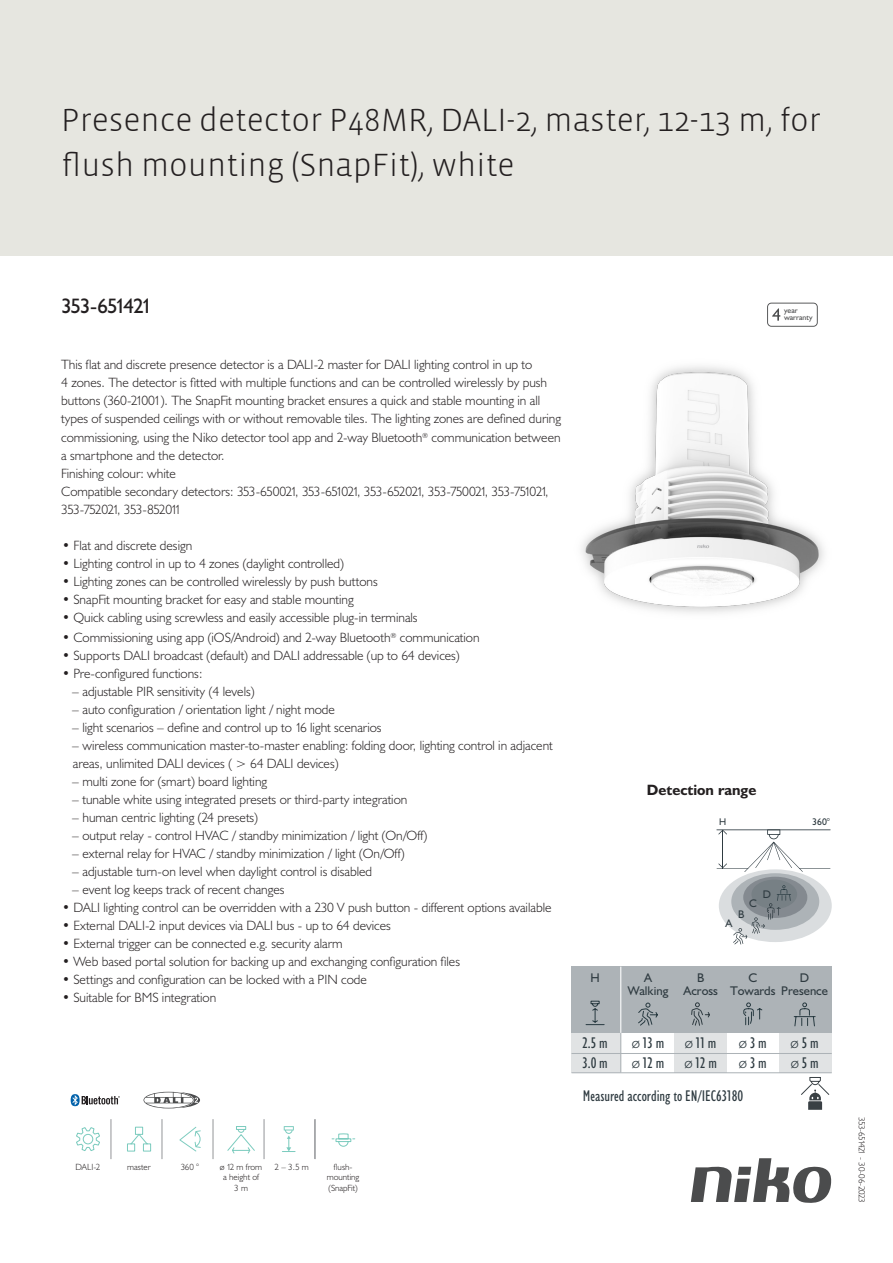
<style>
.page{position:relative;width:893px;height:1263px;background:#fff}
.page>*{position:absolute;margin:0;border:0;box-sizing:border-box;transform-origin:0 0}
.Title_datasheets{font:300 33px/45px "Vista Sans";color:#231f20}
.Article_number{font:21px "Humanist 521 BT";letter-spacing:-.07em;color:#231f20}
.t1{font:condensed 15.6px/20.7px "Humanist 521 BT";color:#2f3b41}
.Titles_parts{font:700 15px "Humanist 521 BT";color:#231f20}
.USP_bullets{font:300 13.5px/18px "Humanist 521 BT";color:#231f20}
.USPs{font:300 13.5px/18px "Humanist 521 BT";color:#231f20}
.t2{font:12.6px/13.6px "Humanist 521 BT";color:#2f3b41;text-align:center}
.t3{font:11.1px "Humanist 521 BT";color:#2f3b41}
.t4{font:9.75px "Humanist 521 BT";color:#2f3b41}
.icontext{font:300 9px/10.8px "Humanist 521 BT";color:#231f20;text-align:center}
.Revision{font:300 9px "Humanist 521 BT";letter-spacing:-.06em;color:#231f20}
.t5{font:7.8px/7.8px "Humanist 521 BT";color:#4b4c4d}
.s1{font-weight:300;font-stretch:normal}
</style>
<div class="page">
<svg style="left:691px;top:1158px;width:141px;height:45px"></svg>
<div style="left:0;top:0;width:893px;height:255px;background:#e6e6e0"></div>
<img style="left:581px;top:366px;width:243px;height:247px">
<svg style="left:76px;top:1127px;width:24px;height:24px"></svg>
<svg style="left:127px;top:1126px;width:25px;height:26px"></svg>
<svg style="left:179px;top:1126px;width:22px;height:26px"></svg>
<svg style="left:227px;top:1126px;width:28px;height:28px"></svg>
<svg style="left:331px;top:1133px;width:25px;height:14px"></svg>
<svg style="left:282px;top:1126px;width:14px;height:26px"></svg>
<hr style="left:314px;top:1119px;width:1px;height:40px;background:#939598">
<hr style="left:111px;top:1119px;width:1px;height:40px;background:#939598">
<hr style="left:162px;top:1119px;width:1px;height:40px;background:#939598">
<hr style="left:213px;top:1119px;width:1px;height:40px;background:#939598">
<hr style="left:264px;top:1119px;width:1px;height:40px;background:#939598">
<hr style="left:315px;top:1119px;width:1px;height:40px;background:#939598">
<svg style="left:71px;top:1094px;width:49px;height:12px"></svg>
<svg style="left:144px;top:1092px;width:56px;height:16px"></svg>
<svg style="left:767px;top:303px;width:51px;height:24px"></svg>
<div style="left:719px;top:869px;width:113px;height:73px;background:#dadddf;border-radius:50%"></div>
<div style="left:731px;top:873px;width:88px;height:57px;background:#adb3b7;border-radius:50%"></div>
<div style="left:743px;top:877px;width:64px;height:41px;background:#848a90;border-radius:50%"></div>
<div style="left:751px;top:880px;width:46px;height:29px;background:#778085;border-radius:50%"></div>
<hr style="left:716px;top:829px;width:115px;height:1px;background:#2f3b41">
<svg style="left:717px;top:829px;width:113px;height:43px"></svg>
<svg style="left:733px;top:885px;width:58px;height:59px"></svg>
<div style="left:571px;top:1033px;width:50px;height:40px;background:#e1e3e4"></div>
<div style="left:674px;top:1033px;width:53px;height:39px;background:#e1e3e4"></div>
<div style="left:779px;top:1033px;width:53px;height:39px;background:#e1e3e4"></div>
<hr style="left:571px;top:1053px;width:261px;height:1px;background:#adb3b7">
<hr style="left:571px;top:1072px;width:261px;height:1px;background:#adb3b7">
<div style="left:571px;top:966px;width:261px;height:67px;background:#adb3b7"></div>
<svg style="left:638px;top:1002px;width:20px;height:24px"></svg>
<svg style="left:743px;top:1002px;width:20px;height:24px"></svg>
<svg style="left:585px;top:1000px;width:20px;height:25px"></svg>
<hr style="left:620px;top:1030px;width:1px;height:42px;background:#adb3b7">
<svg style="left:793px;top:1002px;width:23px;height:25px"></svg>
<svg style="left:691px;top:1002px;width:19px;height:24px"></svg>
<hr style="left:620px;top:966px;width:1px;height:67px;background:#fff">
<svg style="left:801px;top:1077px;width:29px;height:33px"></svg>
<p class="Title_datasheets" style="left:61px;top:98px;width:761px">Presence detector P48MR, DALI-2, master, 12-13 m, for flush mounting (SnapFit), white</p>
<p class="Article_number" style="left:61px;top:293px;width:93px">353-651421</p>
<p class="USPs" style="left:61px;top:355px;width:501px">This flat and discrete presence detector is a DALI-2 master for DALI lighting control in up to<br>4 zones. The detector is fitted with multiple functions and can be controlled wirelessly by push buttons (360-21001). The SnapFit mounting bracket ensures a quick and stable mounting in all types of suspended ceilings with or without removable tiles. The lighting zones are defined during</p>
<p class="USPs" style="left:61px;top:428px;width:501px">commissioning, using the Niko detector tool app and 2-way Bluetooth<sup>®</sup> communication between a smartphone and the detector.<br>Finishing colour: white<br>Compatible secondary detectors: 353-650021, 353-651021, 353-652021, 353-750021, 353-751021, 353-752021, 353-852011</p>
<p class="USP_bullets" style="left:62px;top:536px;width:132px">• Flat and discrete design</p>
<p class="USP_bullets" style="left:62px;top:554px;width:283px">• Lighting control in up to 4 zones (daylight controlled)</p>
<p class="USP_bullets" style="left:62px;top:572px;width:317px">• Lighting zones can be controlled wirelessly by push buttons</p>
<p class="USP_bullets" style="left:62px;top:590px;width:293px">• SnapFit mounting bracket for easy and stable mounting</p>
<p class="USP_bullets" style="left:62px;top:608px;width:357px">• Quick cabling using screwless and easily accessible plug-in terminals</p>
<p class="USP_bullets" style="left:62px;top:628px;width:419px">• Commissioning using app (iOS/Android) and 2-way Bluetooth<sup>®</sup> communication</p>
<p class="USP_bullets" style="left:62px;top:646px;width:399px">• Supports DALI broadcast (default) and DALI addressable (up to 64 devices)</p>
<p class="USP_bullets" style="left:62px;top:664px;width:142px">• Pre-configured functions:</p>
<p class="USP_bullets" style="left:72px;top:682px;width:184px">– adjustable PIR sensitivity (4 levels)</p>
<p class="USP_bullets" style="left:72px;top:700px;width:264px">– auto configuration / orientation light / night mode</p>
<p class="USP_bullets" style="left:72px;top:718px;width:311px">– light scenarios – define and control up to 16 light scenarios</p>
<p class="USP_bullets" style="left:72px;top:736px;width:482px">– wireless communication master-to-master enabling: folding door, lighting control in adjacent areas, unlimited DALI devices ( &gt; 64 DALI devices)</p>
<p class="USP_bullets" style="left:72px;top:772px;width:196px">– multi zone for (smart) board lighting</p>
<p class="USP_bullets" style="left:72px;top:790px;width:337px">– tunable white using integrated presets or third-party integration</p>
<p class="USP_bullets" style="left:72px;top:808px;width:187px">– human centric lighting (24 presets)</p>
<p class="USP_bullets" style="left:72px;top:826px;width:356px">– output relay - control HVAC / standby minimization / light (On/Off)</p>
<p class="USP_bullets" style="left:72px;top:844px;width:334px">– external relay for HVAC / standby minimization / light (On/Off)</p>
<p class="USP_bullets" style="left:72px;top:862px;width:301px">– adjustable turn-on level when daylight control is disabled</p>
<p class="USP_bullets" style="left:72px;top:880px;width:214px">– event log keeps track of recent changes</p>
<p class="USP_bullets" style="left:62px;top:898px;width:491px">• DALI lighting control can be overridden with a 230 V push button - different options available</p>
<p class="USP_bullets" style="left:62px;top:916px;width:330px">• External DALI-2 input devices via DALI bus - up to 64 devices</p>
<p class="USP_bullets" style="left:62px;top:934px;width:282px">• External trigger can be connected e.g. security alarm</p>
<p class="USP_bullets" style="left:62px;top:952px;width:399px">• Web based portal solution for backing up and exchanging configuration files</p>
<p class="USP_bullets" style="left:62px;top:970px;width:306px">• Settings and configuration can be locked with a PIN code</p>
<p class="USP_bullets" style="left:62px;top:988px;width:156px">• Suitable for BMS integration</p>
<p class="t5" style="left:784px;top:306px;width:30px">year warranty</p>
<p class="Titles_parts" style="left:647px;top:781px;width:111px">Detection range</p>
<p class="t4" style="left:719px;top:816px;width:9px">H</p>
<p class="t3" style="left:763px;top:887px;width:10px">D</p>
<p class="t3" style="left:749px;top:896px;width:9px">C</p>
<p class="t3" style="left:738px;top:907px;width:8px">B</p>
<p class="t3" style="left:726px;top:917px;width:8px">A</p>
<p class="t4" style="left:812px;top:816px;width:19px">360°</p>
<p class="t2" style="left:730px;top:970px;width:47px">C<br>Towards</p>
<p class="t2" style="left:590px;top:970px;width:11px">H</p>
<p class="t2" style="left:781px;top:970px;width:48px">D<br>Presence</p>
<p class="t2" style="left:628px;top:970px;width:42px">A<br>Walking</p>
<p class="t1" style="left:632px;top:1032px;width:34px"><span class="s1">ø</span> 13 m <span class="s1">ø</span> 12 m</p>
<p class="t2" style="left:683px;top:970px;width:36px">B<br>Across</p>
<p class="t1" style="left:582px;top:1032px;width:27px">2.5 m<br>3.0 m</p>
<p class="t1" style="left:685px;top:1032px;width:33px"><span class="s1">ø</span> 11 m</p>
<p class="t1" style="left:739px;top:1032px;width:29px"><span class="s1">ø</span> 3 m</p>
<p class="t1" style="left:791px;top:1032px;width:30px"><span class="s1">ø</span> 5 m</p>
<p class="t1" style="left:684px;top:1053px;width:34px"><span class="s1">ø</span> 12 m</p>
<p class="t1" style="left:739px;top:1053px;width:29px"><span class="s1">ø</span> 3 m</p>
<p class="t1" style="left:791px;top:1053px;width:30px"><span class="s1">ø</span> 5 m</p>
<p class="t1" style="left:583px;top:1086px;width:162px">Measured according to EN/IEC63180</p>
<p class="icontext" style="left:76px;top:1161px;width:26px">DALI-2</p>
<p class="icontext" style="left:127px;top:1161px;width:25px">master</p>
<p class="icontext" style="left:181px;top:1161px;width:20px">360 °</p>
<p class="icontext" style="left:220px;top:1161px;width:44px">ø 12 m from a height of<br>3 m</p>
<p class="icontext" style="left:327px;top:1161px;width:34px">flush&shy;mounting (SnapFit)</p>
<p class="icontext" style="left:275px;top:1161px;width:36px">2 – 3.5 m</p>
<p class="Revision" style="left:868px;top:1117px;width:87px;rotate:90deg">353-651421 - 30-06-2023</p>
</div>
